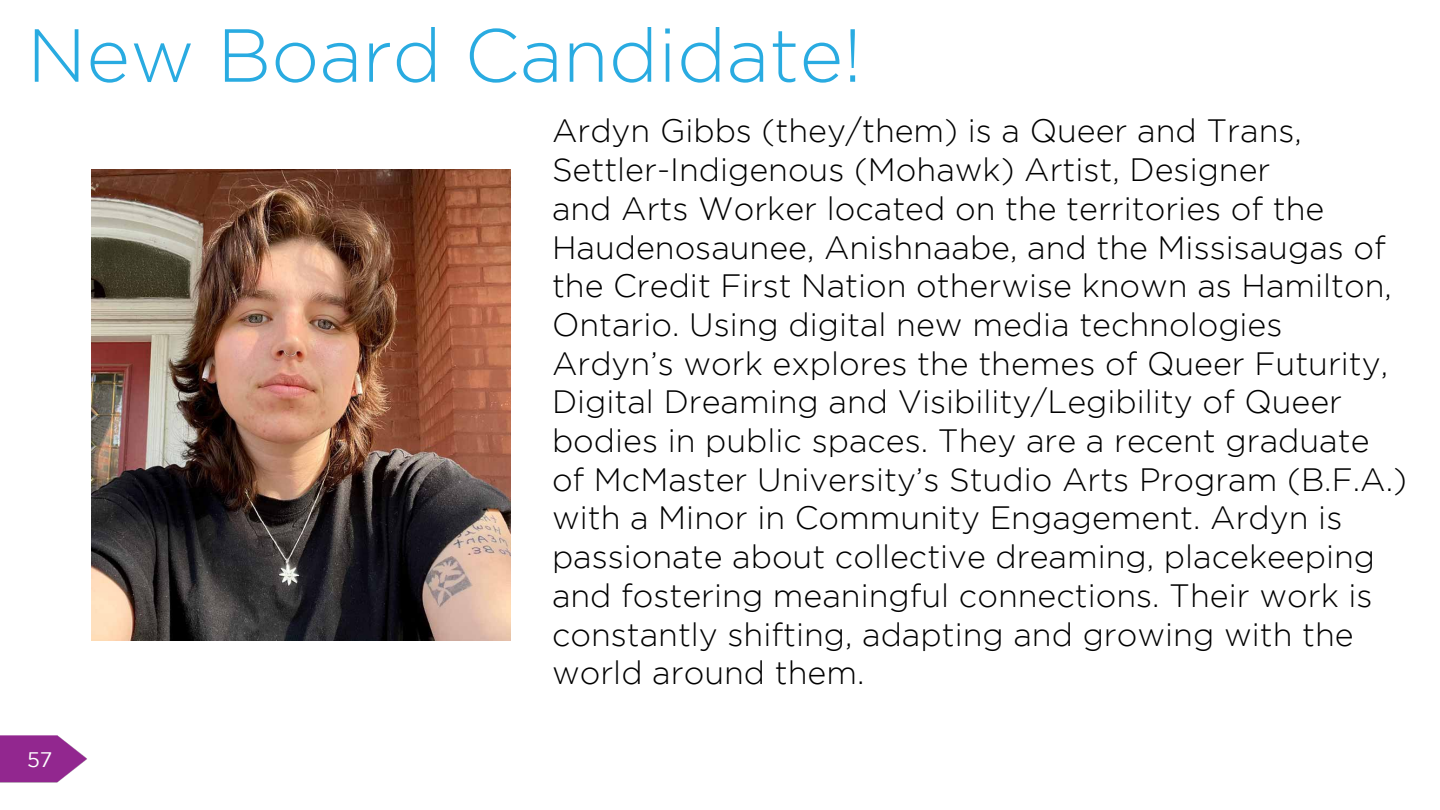
<style>
.page{position:relative;width:1440px;height:810px;background:#fff}
.page>*{position:absolute;margin:0;border:0;box-sizing:border-box;transform-origin:0 0}
.t1{font:300 75px "Gotham";color:#29abe1}
.t2{font:300 32.25px/38.7px "Gotham";color:#000}
.t3{font:21px "Gotham";color:#fff}
</style>
<div class="page">
<img style="left:0;top:735px;width:87px;height:48px">
<img style="left:92px;top:169px;width:419px;height:472px">
<h1 class="t1" style="left:27px;top:14px;width:837px">New Board Candidate!</h1>
<p class="t3" style="left:27px;top:748px;width:27px">57</p>
<p class="t2" style="left:552px;top:111px;width:857px">Ardyn Gibbs (they/them) is a Queer and Trans, Settler-Indigenous (Mohawk) Artist, Designer<br>and Arts Worker located on the territories of the Haudenosaunee, Anishnaabe, and the Missisaugas of the Credit First Nation otherwise known as Hamilton, Ontario. Using digital new media technologies Ardyn’s work explores the themes of Queer Futurity, Digital Dreaming and Visibility/Legibility of Queer bodies in public spaces. They are a recent graduate of McMaster University’s Studio Arts Program (B.F.A.) with a Minor in Community Engagement. Ardyn is passionate about collective dreaming, placekeeping and fostering meaningful connections. Their work is constantly shifting, adapting and growing with the world around them.</p>
</div>
